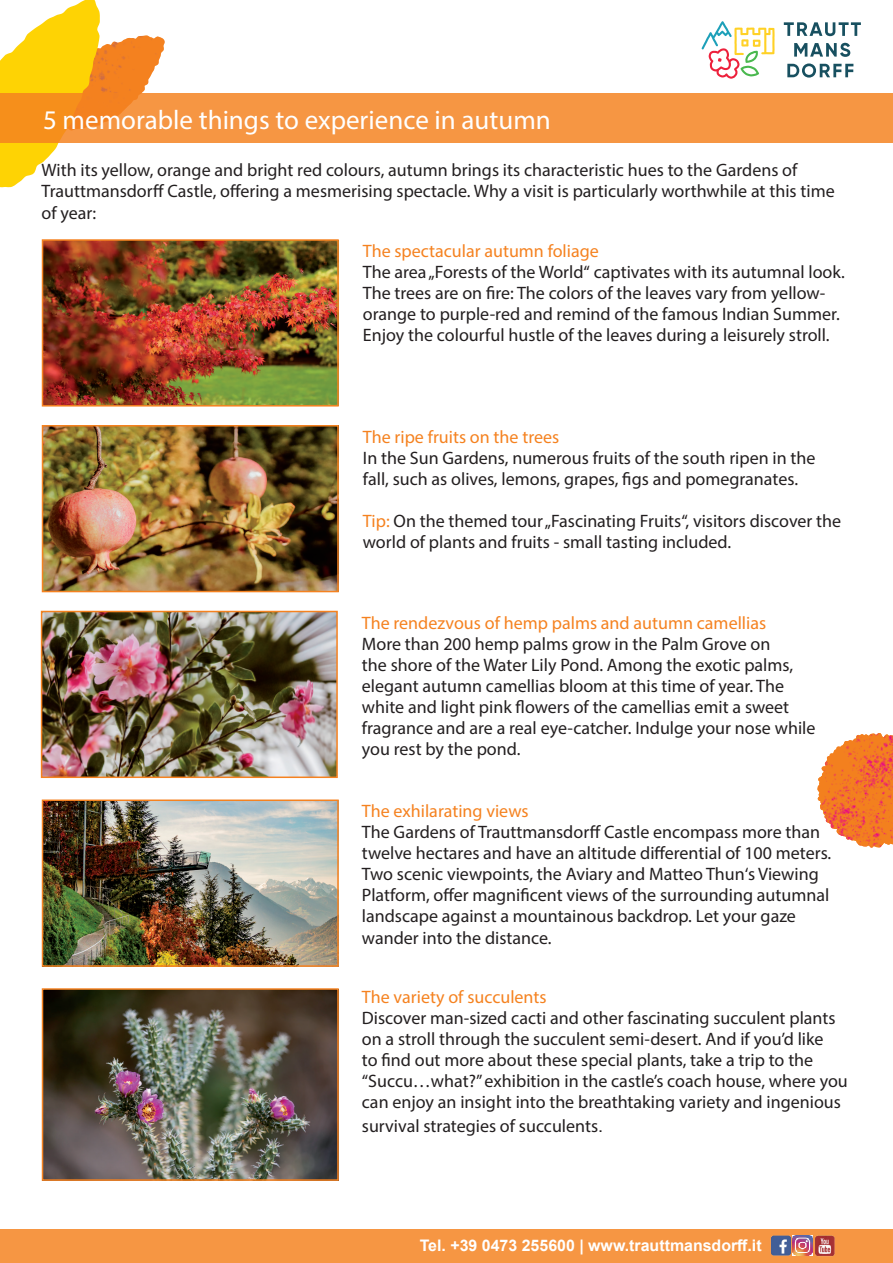
<style>
.page{position:relative;width:893px;height:1263px;background:#fff}
.page>*{position:absolute;margin:0;border:0;box-sizing:border-box;transform-origin:0 0}
.t1{font:27px "Myriad Pro";color:#fff}
.t2{font:18px/21px "Myriad Pro";color:#231f20}
.t3{font:18px "Myriad Pro";color:#f58220}
.t4{font:700 15.9px "Arial";color:#fff}
.s1{color:#f58220}
.s2{font-family:"Arial"}
</style>
<div class="page">
<svg style="left:0;top:0;width:165px;height:187px"></svg>
<img style="left:45px;top:242px;width:291px;height:162px">
<div style="left:42px;top:239px;width:297px;height:168px;border:2px solid #f58220"></div>
<svg style="left:0;top:93px;width:893px;height:49px;background:#f5943e"></svg>
<div style="left:0;top:1230px;width:893px;height:33px;background:#f69643"></div>
<img style="left:770px;top:1235px;width:22px;height:21px">
<img style="left:792px;top:1235px;width:21px;height:4px">
<svg style="left:792px;top:1239px;width:21px;height:17px"></svg>
<img style="left:815px;top:1235px;width:20px;height:21px">
<svg style="left:787px;top:63px;width:66px;height:15px"></svg>
<svg style="left:794px;top:43px;width:56px;height:14px"></svg>
<svg style="left:784px;top:22px;width:77px;height:14px"></svg>
<svg style="left:702px;top:21px;width:73px;height:58px"></svg>
<img style="left:44px;top:614px;width:291px;height:161px">
<div style="left:41px;top:611px;width:297px;height:167px;border:2px solid #f58220"></div>
<img style="left:45px;top:428px;width:291px;height:161px">
<div style="left:42px;top:425px;width:297px;height:167px;border:2px solid #f58220"></div>
<img style="left:45px;top:802px;width:291px;height:162px">
<div style="left:42px;top:799px;width:297px;height:168px;border:2px solid #f58220"></div>
<img style="left:45px;top:991px;width:291px;height:187px">
<div style="left:42px;top:988px;width:297px;height:193px;border:2px solid #f58220"></div>
<svg style="left:836px;top:733px;width:57px;height:115px;background:#f28244"></svg>
<img style="left:817px;top:733px;width:60px;height:96px">
<h1 class="t1" style="left:43px;top:104px;width:509px">5 memorable things to experience in autumn</h1>
<p class="t2" style="left:42px;top:159px;width:795px;line-height:21.6px">With its yellow, orange and bright red colours, autumn brings its characteristic hues to the Gardens of<br>Trauttmansdorff Castle, offering a mesmerising spectacle. Why a visit is particularly worthwhile at this time of year:</p>
<p class="t3" style="left:363px;top:240px;width:237px">The spectacular autumn foliage</p>
<p class="t2" style="left:363px;top:261px;width:484px">The area „Forests of the World“ captivates with its autumnal look.<br>The trees are on fire: The colors of the leaves vary from yellow&shy;orange to purple-red and remind of the famous Indian Summer.<br>Enjoy the colourful hustle of the leaves during a leisurely stroll.</p>
<p class="t3" style="left:363px;top:426px;width:198px">The ripe fruits on the trees</p>
<p class="t2" style="left:363px;top:447px;width:454px">In the Sun Gardens, numerous fruits of the south ripen in the fall, such as olives, lemons, grapes, figs and pomegranates.</p>
<p class="t2" style="left:363px;top:510px;width:480px"><span class="s1">Tip:</span> On the themed tour „Fascinating Fruits“, visitors discover the world of plants and fruits - small tasting included.</p>
<p class="t3" style="left:362px;top:611px;width:406px">The rendezvous of hemp palms and autumn camellias</p>
<p class="t2" style="left:362px;top:633px;width:455px">More than 200 hemp palms grow in the Palm Grove on<br>the shore of the Water Lily Pond. Among the exotic palms, elegant autumn camellias bloom at this time of year. The white and light pink flowers of the camellias emit a sweet fragrance and are a real eye-catcher. Indulge your nose while you rest by the pond.</p>
<p class="t3" style="left:362px;top:800px;width:168px">The exhilarating views</p>
<p class="t2" style="left:362px;top:821px;width:471px">The Gardens of Trauttmansdorff Castle encompass more than twelve hectares and have an altitude differential of 100 meters.<br>Two scenic viewpoints, the Aviary and Matteo Thun‘s Viewing Platform, offer magnificent views of the surrounding autumnal landscape against a mountainous backdrop. Let your gaze wander into the distance.</p>
<p class="t3" style="left:362px;top:985px;width:186px">The variety of succulents</p>
<p class="t2" style="left:362px;top:1007px;width:487px">Discover man-sized cacti and other fascinating succulent plants on a stroll through the succulent semi-desert. And if you’d like<br>to find out more about these special plants, take a trip to the “Succu…what?” exhibition in the castle’s coach house, where you can enjoy an insight into the breathtaking variety and ingenious</p>
<p class="t2" style="left:362px;top:1115px;width:243px">survival strategies of succulents<span class="s2">.</span></p>
<p class="t4" style="left:420px;top:1234px;width:343px">Tel. +39 0473 255600 | www.trauttmansdorff.it</p>
</div>
